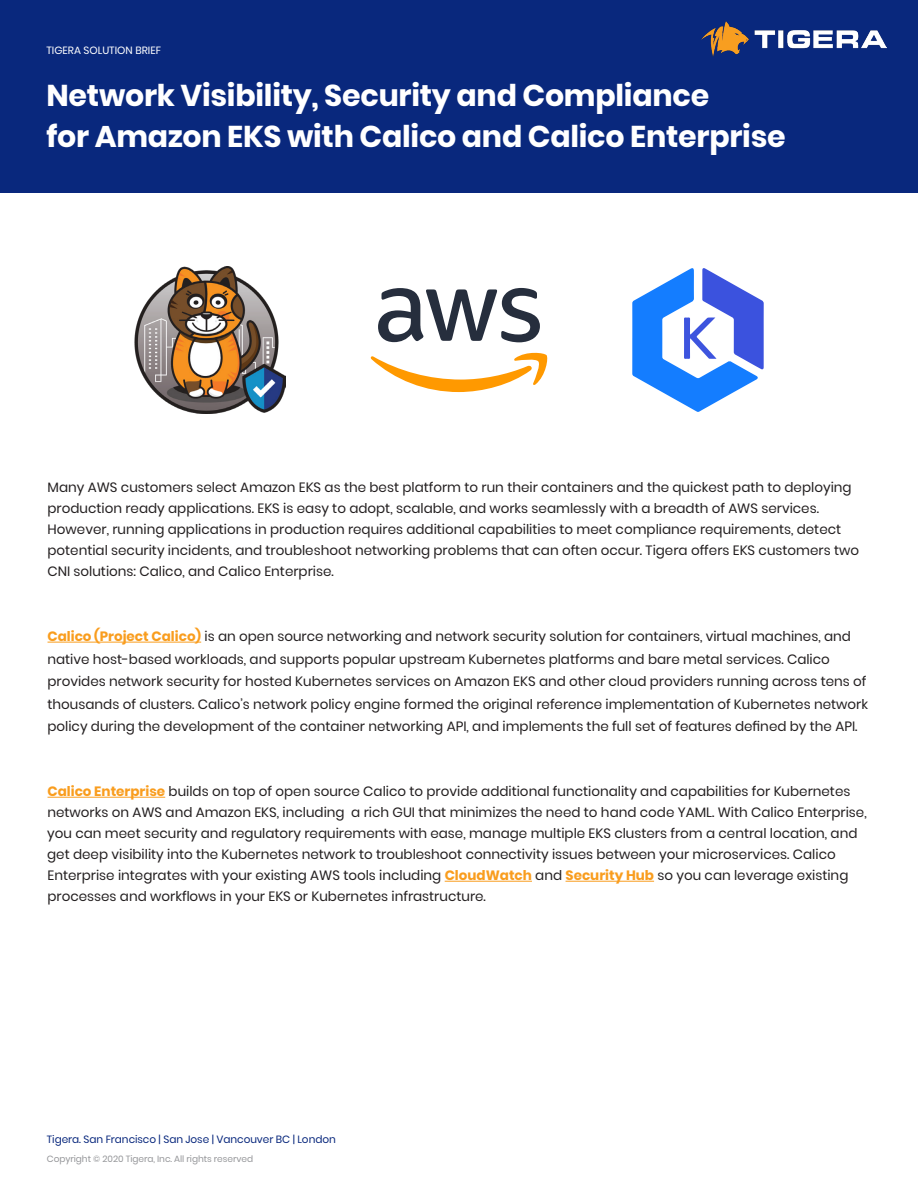
<style>
.page{position:relative;width:918px;height:1188px;background:#fff}
.page>*{position:absolute;margin:0;border:0;box-sizing:border-box;transform-origin:0 0}
.t1{font:700 30px/40.5px "Poppins";letter-spacing:-.01em;color:#fff}
.Bullets{font:13.5px/21px "Poppins";color:#231f20}
.t2{font:10.5px "Poppins";letter-spacing:-.005em;color:#09287d}
.t3{font:10.5px "Poppins";color:#fff}
.t4{font:9px "Poppins";letter-spacing:-.005em;color:#959699}
.s1{font-weight:700;color:#f99d1e}
</style>
<div class="page">
<div style="left:0;top:0;width:918px;height:192px;background:#09287d"></div>
<img style="left:702px;top:21px;width:184px;height:35px">
<hr style="left:48px;top:642px;width:153px;height:1px;background:#f99d1e">
<hr style="left:48px;top:797px;width:117px;height:1px;background:#f99d1e">
<hr style="left:445px;top:881px;width:87px;height:1px;background:#f99d1e">
<hr style="left:566px;top:881px;width:88px;height:1px;background:#f99d1e">
<img style="left:135px;top:266px;width:151px;height:148px">
<svg style="left:378px;top:288px;width:162px;height:54px"></svg>
<svg style="left:370px;top:352px;width:178px;height:40px"></svg>
<svg style="left:632px;top:268px;width:132px;height:144px"></svg>
<p class="t3" style="left:46px;top:44px;width:116px">TIGERA SOLUTION BRIEF</p>
<h1 class="t1" style="left:46px;top:76px;width:741px">Network Visibility, Security and Compliance<br>for Amazon EKS with Calico and Calico Enterprise</h1>
<p class="Bullets" style="left:47px;top:477px;width:813px">Many AWS customers select Amazon EKS as the best platform to run their containers and the quickest path to deploying production ready applications. EKS is easy to adopt, scalable, and works seamlessly with a breadth of AWS services.<br>However, running applications in production requires additional capabilities to meet compliance requirements, detect potential security incidents, and troubleshoot networking problems that can often occur. Tigera offers EKS customers two CNI solutions: Calico, and Calico Enterprise.</p>
<p class="Bullets" style="left:47px;top:625px;width:822px;line-height:22.5px"><span class="s1">Calico (Project Calico)</span> is an open source networking and network security solution for containers, virtual machines, and native host-based workloads, and supports popular upstream Kubernetes platforms and bare metal services. Calico provides network security for hosted Kubernetes services on Amazon EKS and other cloud providers running across tens of thousands of clusters. Calico’s network policy engine formed the original reference implementation of Kubernetes network policy during the development of the container networking API, and implements the full set of features defined by the API.</p>
<p class="Bullets" style="left:47px;top:781px;width:821px"><span class="s1">Calico Enterprise</span> builds on top of open source Calico to provide additional functionality and capabilities for Kubernetes networks on AWS and Amazon EKS, including a rich GUI that minimizes the need to hand code YAML. With Calico Enterprise, you can meet security and regulatory requirements with ease, manage multiple EKS clusters from a central location, and get deep visibility into the Kubernetes network to troubleshoot connectivity issues between your microservices. Calico Enterprise integrates with your existing AWS tools including <span class="s1">CloudWatch</span> and <span class="s1">Security Hub</span> so you can leverage existing processes and workflows in your EKS or Kubernetes infrastructure.</p>
<p class="t2" style="left:47px;top:1133px;width:291px">Tigera. San Francisco | San Jose | Vancouver BC | London</p>
<p class="t4" style="left:47px;top:1153px;width:208px">Copyright © 2020 Tigera, Inc. All rights reserved</p>
</div>
